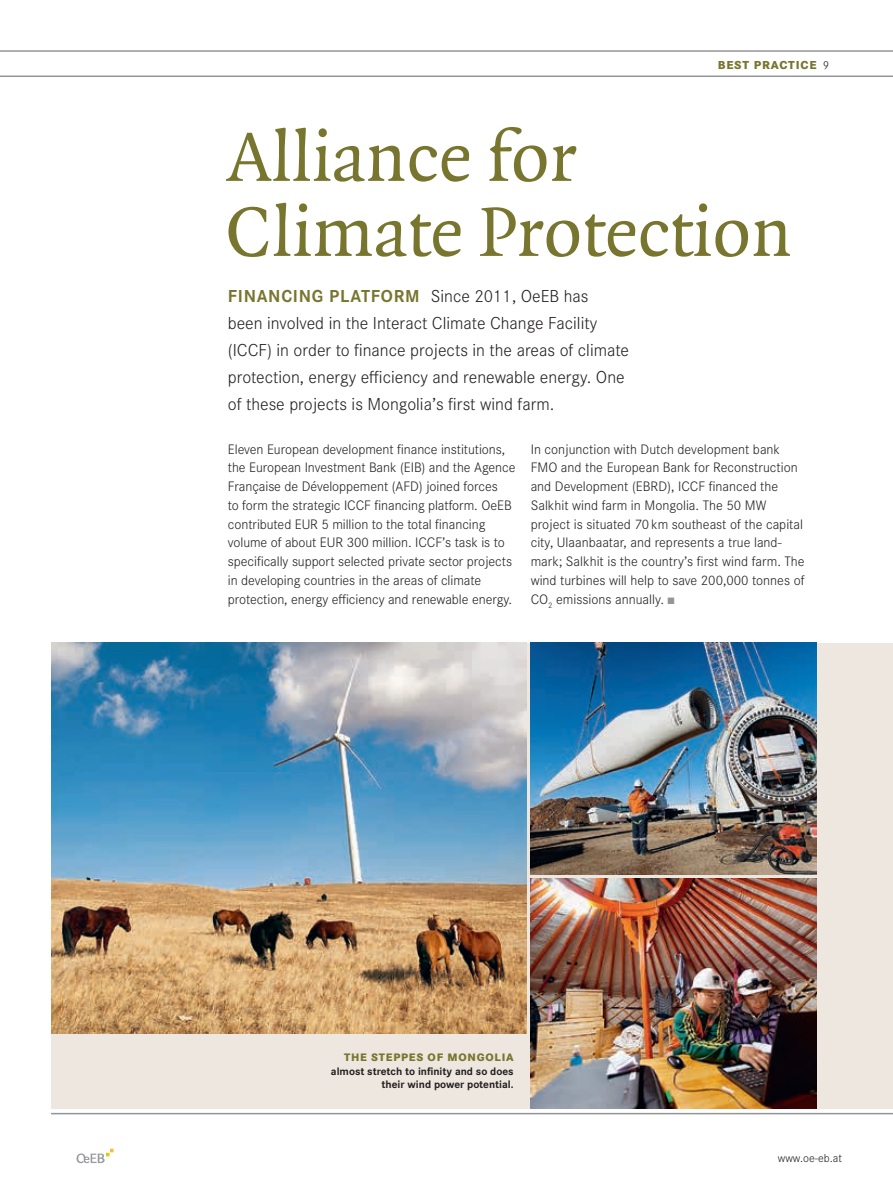
<style>
.page{position:relative;width:893px;height:1191px;background:#fff}
.page>*{position:absolute;margin:0;border:0;box-sizing:border-box;transform-origin:0 0}
.t1{font:75px/75px "Quadraat";color:#78752e}
.t2{font:300 18px/27px "Corporate S";color:#231f20}
.t3{font:300 14.25px/18.8px "Corporate S";letter-spacing:-.005em;color:#231f20}
.t4{font:800 12px "Corporate S";color:#78752e}
.t5{font:300 12px "Corporate S";color:#231f20}
.t6{font:700 11.25px/13.5px "Corporate S";color:#231f20;text-align:right}
.t7{font:800 11.25px "Corporate S";letter-spacing:.07em;color:#78752e}
.s1{font-weight:300;color:#231f20}
.s2{font-weight:700;color:#78752e}
.s3{font-family:"Quadraat";font-weight:400;color:#939598}
</style>
<div class="page">
<svg style="left:77px;top:1148px;width:37px;height:15px"></svg>
<hr style="left:0;top:50px;width:893px;height:2px;background:#939598">
<hr style="left:0;top:75px;width:893px;height:2px;background:#939598">
<div style="left:51px;top:643px;width:842px;height:465px;background:#ede7df"></div>
<hr style="left:51px;top:1112px;width:842px;height:2px;background:#939598">
<img style="left:51px;top:643px;width:475px;height:391px">
<img style="left:531px;top:643px;width:285px;height:231px">
<img style="left:531px;top:878px;width:285px;height:230px">
<p class="t4" style="left:718px;top:55px;width:45px">BEST PRACTIC</p>
<p class="t4" style="left:809px;top:55px;width:21px">E <span class="s1">9</span></p>
<h1 class="t1" style="left:226px;top:122px;width:568px">Alliance for<br>Climate Protection</h1>
<p class="t2" style="left:228px;top:281px;width:403px"><span class="s2">FINANCING PLATFORM</span> Since 2011, OeEB has<br>been involved in the Interact Climate Change Facility (ICCF) in order to finance projects in the areas of climate protection, energy efficiency and renewable energy. One of these projects is Mongolia’s first wind farm.</p>
<p class="t3" style="left:228px;top:438px;width:289px">Eleven European development finance institutions, the European Investment Bank (EIB) and the Agence Française de Développement (AFD) joined forces<br>to form the strategic ICCF financing platform. OeEB contributed EUR 5 million to the total financing volume of about EUR 300 million. ICCF’s task is to specifically support selected private sector projects in developing countries in the areas of climate protection, energy efficiency and renewable energy.</p>
<p class="t3" style="left:531px;top:438px;width:275px">In conjunction with Dutch development bank FMO and the European Bank for Reconstruction and Development (EBRD), ICCF financed the Salkhit wind farm in Mongolia. The 50 MW project is situated 70km southeast of the capital city, Ulaanbaatar, and represents a true land&shy;mark; Salkhit is the country’s first wind farm. The wind turbines will help to save 200,000 tonnes of CO<sub>2</sub> emissions annually. <span class="s3">π</span></p>
<p class="t7" style="left:344px;top:1048px;width:171px">THE STEPPES OF MONGOLIA</p>
<p class="t6" style="left:331px;top:1063px;width:184px">almost stretch to infinity and so does their wind power potential.</p>
<p class="t5" style="left:778px;top:1149px;width:66px">www.oe-eb.at</p>
</div>
